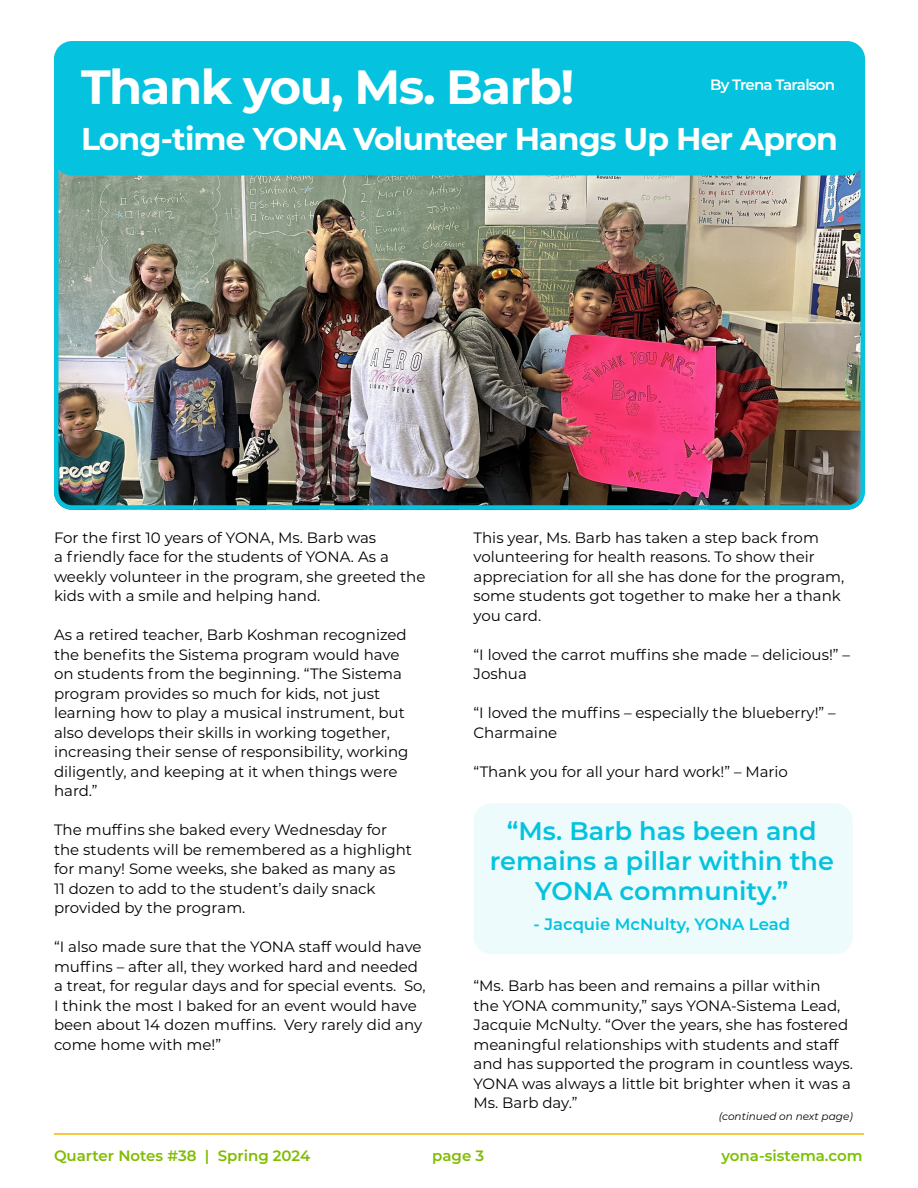
<style>
.page{position:relative;width:918px;height:1188px;background:#fff}
.page>*{position:absolute;margin:0;border:0;box-sizing:border-box;transform-origin:0 0}
.Body_Copy_11pt_copy{font:700 48px "Montserrat";letter-spacing:-.03em;color:#fff}
.Body_Copy_11pt_copy-2{font:700 31.5px "Montserrat";letter-spacing:-.03em;color:#fff}
.Body_Copy_10pt{font:600 25.5px/30px "Montserrat";color:#05c3de;text-align:center}
.Body_Copy_10pt-2{font:600 16.5px "Montserrat";color:#05c3de}
.Body_Copy_10pt-3{font:15px/19.5px "Montserrat";color:#000}
.t1{font:600 15px "Montserrat";color:#80bc00}
.t2{font:600 15px "Montserrat";color:#79c000}
.Body_Copy_11pt_copy-3{font:600 15px "Montserrat";letter-spacing:-.05em;color:#fff}
.Body_Copy_10pt-4{font:italic 10.5px "Montserrat";color:#000}
</style>
<div class="page">
<img style="left:54px;top:43px;width:807px;height:462px">
<div style="left:54px;top:41px;width:811px;height:134px;background:#05c3de;border-radius:18px"></div>
<div style="left:474px;top:803px;width:379px;height:151px;background:#eefbfc;border-radius:18px"></div>
<hr style="left:54px;top:1133px;width:810px;height:2px;background:#f2b807">
<p class="Body_Copy_11pt_copy" style="left:81px;top:52px;width:495px">Thank you, Ms. Barb!</p>
<p class="Body_Copy_11pt_copy-2" style="left:81px;top:116px;width:759px">Long-time YONA Volunteer Hangs Up Her Apron</p>
<p class="Body_Copy_11pt_copy-3" style="left:710px;top:74px;width:127px">By Trena Taralson</p>
<p class="Body_Copy_10pt-3" style="left:54px;top:527px;width:373px">For the first 10 years of YONA, Ms. Barb was<br>a friendly face for the students of YONA. As a weekly volunteer in the program, she greeted the kids with a smile and helping hand.</p>
<p class="Body_Copy_10pt-3" style="left:54px;top:624px;width:356px">As a retired teacher, Barb Koshman recognized the benefits the Sistema program would have on students from the beginning. “The Sistema program provides so much for kids, not just learning how to play a musical instrument, but also develops their skills in working together, increasing their sense of responsibility, working diligently, and keeping at it when things were hard.”</p>
<p class="Body_Copy_10pt-3" style="left:54px;top:819px;width:360px">The muffins she baked every Wednesday for the students will be remembered as a highlight for many! Some weeks, she baked as many as<br>11 dozen to add to the student’s daily snack provided by the program.</p>
<p class="Body_Copy_10pt-3" style="left:54px;top:936px;width:373px">“I also made sure that the YONA staff would have muffins – after all, they worked hard and needed a treat, for regular days and for special events. So, I think the most I baked for an event would have been about 14 dozen muffins. Very rarely did any come home with me!”</p>
<p class="Body_Copy_10pt-3" style="left:474px;top:527px;width:372px">This year, Ms. Barb has taken a step back from volunteering for health reasons. To show their appreciation for all she has done for the program, some students got together to make her a thank you card.</p>
<p class="Body_Copy_10pt-3" style="left:474px;top:644px;width:378px">“I loved the carrot muffins she made – delicious!” –<br>Joshua</p>
<p class="Body_Copy_10pt-3" style="left:474px;top:702px;width:364px">“I loved the muffins – especially the blueberry!” –<br>Charmaine</p>
<p class="Body_Copy_10pt-3" style="left:474px;top:761px;width:316px">“Thank you for all your hard work!” – Mario</p>
<p class="Body_Copy_10pt" style="left:490px;top:815px;width:346px">“Ms. Barb has been and remains a pillar within the<br>YONA community.”</p>
<p class="Body_Copy_10pt-2" style="left:534px;top:913px;width:258px">- Jacquie McNulty, YONA Lead</p>
<p class="Body_Copy_10pt-3" style="left:474px;top:975px;width:381px">“Ms. Barb has been and remains a pillar within<br>the YONA community,” says YONA-Sistema Lead, Jacquie McNulty. “Over the years, she has fostered meaningful relationships with students and staff and has supported the program in countless ways.<br>YONA was always a little bit brighter when it was a Ms. Barb day.”</p>
<p class="Body_Copy_10pt-4" style="left:719px;top:1109px;width:136px">(continued on next page)</p>
<p class="t1" style="left:54px;top:1145px;width:258px">Quarter Notes #38 | Spring 2024</p>
<p class="t1" style="left:432px;top:1145px;width:53px">page 3</p>
<p class="t2" style="left:722px;top:1145px;width:142px">yona-sistema.com</p>
</div>
